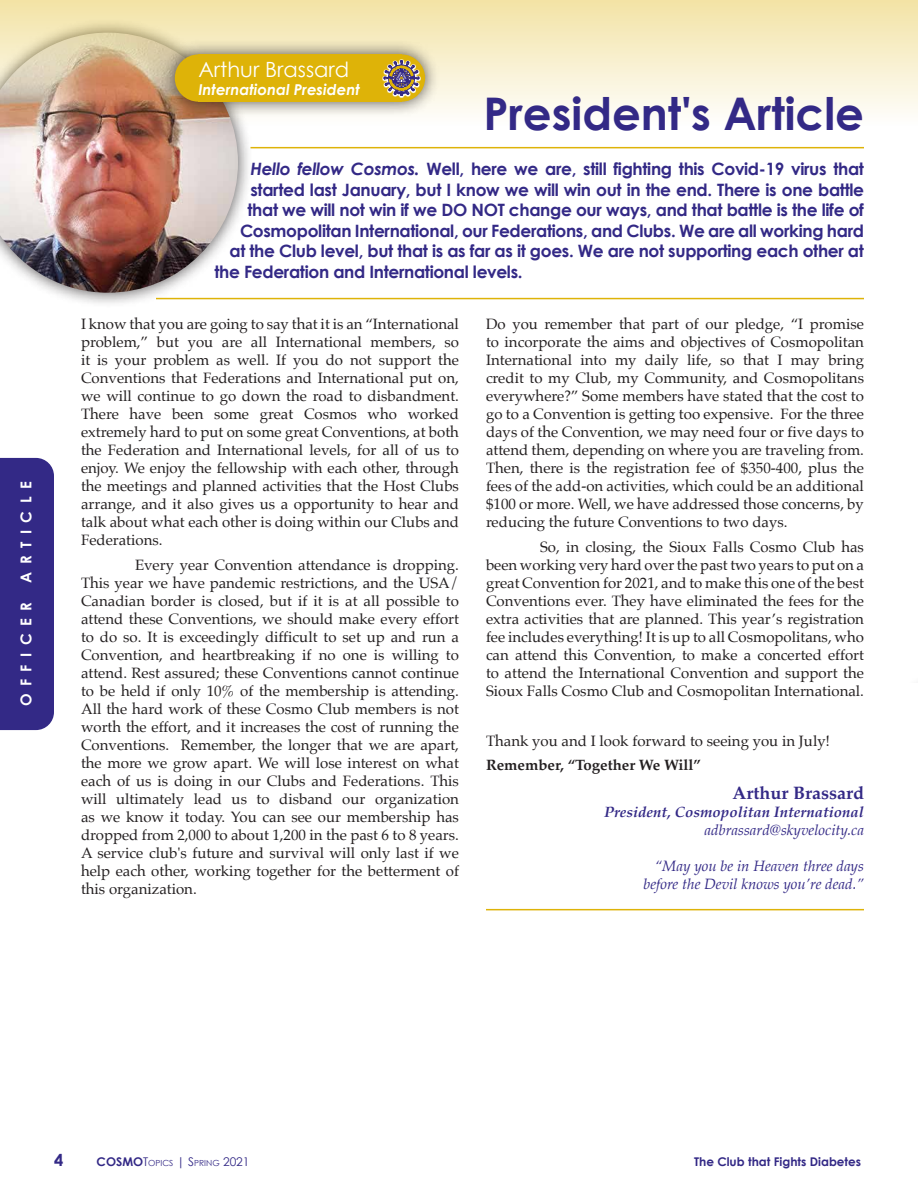
<style>
.page{position:relative;width:918px;height:1188px;background:#fff}
.page>*{position:absolute;margin:0;border:0;box-sizing:border-box;transform-origin:0 0}
.t1{font:700 45px "Century Gothic";color:#332986}
.t2{font:21px "Century Gothic";color:#fff}
.t3{font:700 18px "Palatino";color:#332986}
.t4{font:700 17.1px "Century Gothic";letter-spacing:-.02em;color:#332986}
.t5{font:700 16.5px "Century Gothic";color:#332986}
.t6{font:15px/18px "Palatino";color:#231f20;text-align:justify}
.t7{font:italic 700 15px/18px "Palatino";color:#332986;text-align:right}
.t8{font:italic 15px/18px "Palatino";color:#332986;text-align:right}
.t9{font:700 15px "Palatino";color:#231f20}
.t10{font:italic 700 15px "Century Gothic";color:#fff}
.t11{font:700 15px "Century Gothic";letter-spacing:.5em;color:#fff}
.t12{font:700 12px "Century Gothic";color:#332986}
.t13{font:8.4px "Century Gothic";color:#332986}
.s1{font-style:italic}
.s2{font-weight:400}
.s3{font-weight:700;font-size:12px}
.s4{font-size:12px}
</style>
<div class="page">
<div style="left:0;top:17px;width:253px;height:291px;background:#231f20;opacity:.75"></div>
<img style="left:0;top:126px;width:238px;height:167px">
<svg style="left:0;top:0;width:918px;height:126px;background:#f0e3c0"></svg>
<hr style="left:250px;top:147px;width:614px;height:1px;background:#deb308">
<hr style="left:156px;top:298px;width:708px;height:1px;background:#deb308">
<hr style="left:486px;top:909px;width:378px;height:1px;background:#deb308">
<div style="left:0;top:458px;width:54px;height:272px;background:#332986"></div>
<div style="left:160px;top:39px;width:280px;height:78px;background:#231f20;opacity:.75"></div>
<div style="left:175px;top:54px;width:47px;height:48px;background:#deb308;border-radius:50%"></div>
<div style="left:198px;top:54px;width:204px;height:48px;background:#deb308"></div>
<div style="left:378px;top:54px;width:47px;height:48px;background:#deb308;border-radius:50%"></div>
<svg style="left:382px;top:59px;width:39px;height:38px"></svg>
<svg style="left:384px;top:61px;width:35px;height:35px"></svg>
<p class="t11" style="left:17px;top:583px;width:103px;rotate:-90deg">ARTICLE</p>
<p class="t11" style="left:17px;top:706px;width:106px;rotate:-90deg">OFFICER</p>
<p class="t2" style="left:198px;top:57px;width:152px">Arthur Brassard</p>
<p class="t10" style="left:198px;top:80px;width:163px">International President</p>
<p class="t1" style="left:483px;top:85px;width:382px">President's Article</p>
<p class="t4" style="left:250px;top:158px;width:615px"><span class="s1">Hello fellow Cosmos.</span> Well, here we are, still fighting this Covid-19 virus that</p>
<p class="t4" style="left:250px;top:179px;width:615px">started last January, but I know we will win out in the end. There is one battle</p>
<p class="t4" style="left:248px;top:199px;width:618px">that we will not win if we DO NOT change our ways, and that battle is the life of</p>
<p class="t4" style="left:240px;top:220px;width:626px">Cosmopolitan International, our Federations, and Clubs. We are all working hard</p>
<p class="t4" style="left:230px;top:240px;width:636px">at the Club level, but that is as far as it goes. We are not supporting each other at</p>
<p class="t4" style="left:214px;top:261px;width:310px">the Federation and International levels.</p>
<p class="t6" style="left:81px;top:315px;width:380px">I know that you are going to say that it is an “International problem,” but you are all International members, so it is your problem as well. If you do not support the Conventions that Federations and International put on, we will continue to go down the road to disbandment.<br>There have been some great Cosmos who worked extremely hard to put on some great Conventions, at both the Federation and International levels, for all of us to enjoy. We enjoy the fellowship with each other, through the meetings and planned activities that the Host Clubs arrange, and it also gives us a opportunity to hear and talk about what each other is doing within our Clubs and Federations.</p>
<p class="t6" style="left:81px;top:556px;width:380px;text-indent:54px">Every year Convention attendance is dropping.<br>This year we have pandemic restrictions, and the USA/ Canadian border is closed, but if it is at all possible to attend these Conventions, we should make every effort to do so. It is exceedingly difficult to set up and run a Convention, and heartbreaking if no one is willing to attend. Rest assured; these Conventions cannot continue to be held if only 10% of the membership is attending.<br>All the hard work of these Cosmo Club members is not worth the effort, and it increases the cost of running the Conventions. Remember, the longer that we are apart, the more we grow apart. We will lose interest on what each of us is doing in our Clubs and Federations. This will ultimately lead us to disband our organization as we know it today. You can see our membership has dropped from 2,000 to about 1,200 in the past 6 to 8 years.<br>A service club's future and survival will only last if we help each other, working together for the betterment of this organization.</p>
<p class="t6" style="left:486px;top:315px;width:380px">Do you remember that part of our pledge, “I promise to incorporate the aims and objectives of Cosmopolitan International into my daily life, so that I may bring credit to my Club, my Community, and Cosmopolitans everywhere?” Some members have stated that the cost to go to a Convention is getting too expensive. For the three days of the Convention, we may need four or five days to attend them, depending on where you are traveling from.<br>Then, there is the registration fee of $350-400, plus the fees of the add-on activities, which could be an additional $100 or more. Well, we have addressed those concerns, by reducing the future Conventions to two days.</p>
<p class="t6" style="left:486px;top:538px;width:380px;text-indent:54px">So, in closing, the Sioux Falls Cosmo Club has been working very hard over the past two years to put on a great Convention for 2021, and to make this one of the best Conventions ever. They have eliminated the fees for the extra activities that are planned. This year’s registration fee includes everything! It is up to all Cosmopolitans, who can attend this Convention, to make a concerted effort to attend the International Convention and support the Sioux Falls Cosmo Club and Cosmopolitan International.</p>
<p class="t6" style="left:486px;top:731px;width:345px">Thank you and I look forward to seeing you in July!</p>
<p class="t9" style="left:486px;top:752px;width:217px">Remember, “Together We Will”</p>
<p class="t3" style="left:733px;top:777px;width:133px">Arthur Brassard</p>
<p class="t7" style="left:604px;top:802px;width:261px">President, Cosmopolitan International <span class="s2">adbrassard@skyvelocity.ca</span></p>
<p class="t8" style="left:643px;top:856px;width:222px">“May you be in Heaven three days before the Devil knows you’re dead.”</p>
<p class="t5" style="left:54px;top:1149px;width:11px">4</p>
<p class="t13" style="left:97px;top:1158px;width:154px"><span class="s3">COSMO</span><span class="s4">T</span>OPICS <span class="s4">| S</span>PRING <span class="s4">2021</span></p>
<p class="t12" style="left:694px;top:1154px;width:169px">The Club that Fights Diabetes</p>
</div>
